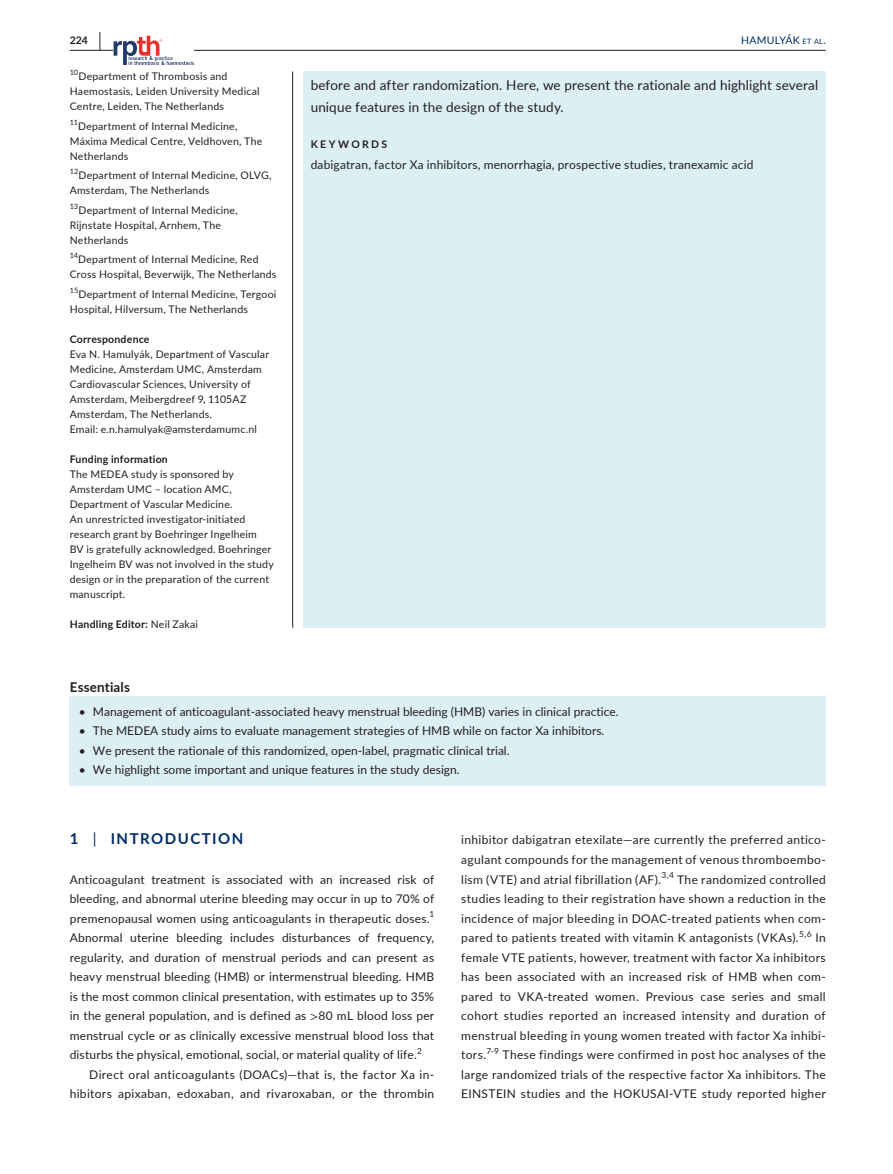
<style>
.page{position:relative;width:893px;height:1174px;background:#fff}
.page>*{position:absolute;margin:0;border:0;box-sizing:border-box;transform-origin:0 0}
.t1{font:700 15px "Lato";letter-spacing:.1em;color:#002c6b}
.t2{font:13.5px/22.5px "Lato";letter-spacing:.01em;color:#231f20}
.t3{font:700 13.5px "Lato";letter-spacing:.01em;color:#231f20}
.t4{font:12px/19.5px "Lato";color:#231f20;text-align:justify}
.t5{font:12px/19.5px "Lato";letter-spacing:.03em;color:#231f20;text-align:right}
.t6{font:10.5px/15px "Lato";letter-spacing:.02em;color:#231f20}
.t7{font:700 10.5px "Lato";letter-spacing:.02em;color:#231f20}
.t8{font:10.5px "Lato";letter-spacing:.02em;color:#002c6b}
.t9{font:700 10.5px "Lato";letter-spacing:.22em;color:#231f20}
.s1{font-size:19.5px}
.s2{font-size:7.35px}
.s3{font-weight:400}
.s4{font-family:"STIX"}
</style>
<div class="page">
<hr style="left:70px;top:50px;width:756px;height:1px;background:#231f20">
<svg style="left:114px;top:36px;width:80px;height:29px"></svg>
<div style="left:70px;top:696px;width:756px;height:31px;background:#dceff4"></div>
<div style="left:70px;top:716px;width:756px;height:30px;background:#dceff4"></div>
<div style="left:70px;top:735px;width:756px;height:31px;background:#dceff4"></div>
<div style="left:70px;top:755px;width:756px;height:30px;background:#dceff4"></div>
<div style="left:303px;top:72px;width:523px;height:108px;background:#dceff4"></div>
<div style="left:303px;top:179px;width:523px;height:449px;background:#dceff4"></div>
<hr style="left:292px;top:72px;width:1px;height:556px;background:#231f20">
<p class="t7" style="left:70px;top:33px;width:33px">224 <span class="s1">|</span></p>
<p class="t8" style="left:741px;top:33px;width:86px">HAMULYÁK <span class="s2">et al</span>.</p>
<p class="t6" style="left:70px;top:68px;width:191px"><sup>10</sup>Department of Thrombosis and<br>Haemostasis, Leiden University Medical<br>Centre, Leiden, The Netherlands</p>
<p class="t6" style="left:70px;top:118px;width:194px"><sup>11</sup>Department of Internal Medicine,<br>Máxima Medical Centre, Veldhoven, The<br>Netherlands</p>
<p class="t6" style="left:70px;top:167px;width:203px"><sup>12</sup>Department of Internal Medicine, OLVG,<br>Amsterdam, The Netherlands</p>
<p class="t6" style="left:70px;top:202px;width:170px"><sup>13</sup>Department of Internal Medicine,<br>Rijnstate Hospital, Arnhem, The<br>Netherlands</p>
<p class="t6" style="left:70px;top:251px;width:208px"><sup>14</sup>Department of Internal Medicine, Red<br>Cross Hospital, Beverwijk, The Netherlands</p>
<p class="t6" style="left:70px;top:286px;width:208px"><sup>15</sup>Department of Internal Medicine, Tergooi<br>Hospital, Hilversum, The Netherlands</p>
<p class="t7" style="left:70px;top:331px;width:81px">Correspondence</p>
<p class="t6" style="left:70px;top:346px;width:201px">Eva N. Hamulyák, Department of Vascular Medicine, Amsterdam UMC, Amsterdam Cardiovascular Sciences, University of Amsterdam, Meibergdreef 9, 1105AZ Amsterdam, The Netherlands.<br>Email: e.n.hamulyak@amsterdamumc.nl</p>
<p class="t7" style="left:70px;top:451px;width:100px">Funding information</p>
<p class="t6" style="left:70px;top:466px;width:206px">The MEDEA study is sponsored by Amsterdam UMC – location AMC, Department of Vascular Medicine.<br>An unrestricted investigator-initiated research grant by Boehringer Ingelheim<br>BV is gratefully acknowledged. Boehringer Ingelheim BV was not involved in the study design or in the preparation of the current manuscript.</p>
<p class="t7" style="left:70px;top:616px;width:130px">Handling Editor: <span class="s3">Neil Zakai</span></p>
<p class="t2" style="left:311px;top:73px;width:509px">before and after randomization. Here, we present the rationale and highlight several unique features in the design of the study.</p>
<p class="t9" style="left:311px;top:137px;width:78px">KEYWORDS</p>
<p class="t4" style="left:311px;top:155px;width:444px">dabigatran, factor Xa inhibitors, menorrhagia, prospective studies, tranexamic acid</p>
<p class="t3" style="left:70px;top:677px;width:62px">Essentials</p>
<p class="t4" style="left:79px;top:701px;width:541px">• Management of anticoagulant-associated heavy menstrual bleeding (HMB) varies in clinical practice.</p>
<p class="t4" style="left:79px;top:721px;width:527px">• The MEDEA study aims to evaluate management strategies of HMB while on factor Xa inhibitors.</p>
<p class="t4" style="left:79px;top:740px;width:432px">• We present the rationale of this randomized, open-label, pragmatic clinical trial.</p>
<p class="t4" style="left:79px;top:760px;width:382px">• We highlight some important and unique features in the study design.</p>
<p class="t1" style="left:70px;top:828px;width:175px">1 <span class="s3">|</span> INTRODUCTION</p>
<p class="t4" style="left:70px;top:869px;width:366px">Anticoagulant treatment is associated with an increased risk of bleeding, and abnormal uterine bleeding may occur in up to 70% of premenopausal women using anticoagulants in therapeutic doses.<sup>1<br></sup>Abnormal uterine bleeding includes disturbances of frequency, regularity, and duration of menstrual periods and can present as heavy menstrual bleeding (HMB) or intermenstrual bleeding. HMB is the most common clinical presentation, with estimates up to 35% in the general population, and is defined as <span class="s4">&gt;</span>80 mL blood loss per menstrual cycle or as clinically excessive menstrual blood loss that disturbs the physical, emotional, social, or material quality of life.<sup>2</sup></p>
<p class="t5" style="left:70px;top:1064px;width:366px">Direct oral anticoagulants (DOACs)—that is, the factor Xa in&shy;hibitors apixaban, edoxaban, and rivaroxaban, or the thrombin</p>
<p class="t4" style="left:461px;top:830px;width:366px">inhibitor dabigatran etexilate—are currently the preferred antico&shy;agulant compounds for the management of venous thromboembo&shy;lism (VTE) and atrial fibrillation (AF).<sup>3,4</sup> The randomized controlled studies leading to their registration have shown a reduction in the incidence of major bleeding in DOAC-treated patients when com&shy;pared to patients treated with vitamin K antagonists (VKAs).<sup>5,6</sup> In female VTE patients, however, treatment with factor Xa inhibitors has been associated with an increased risk of HMB when com&shy;pared to VKA-treated women. Previous case series and small cohort studies reported an increased intensity and duration of menstrual bleeding in young women treated with factor Xa inhibi&shy;tors.<sup>7-9</sup> These findings were confirmed in post hoc analyses of the large randomized trials of the respective factor Xa inhibitors. The EINSTEIN studies and the HOKUSAI-VTE study reported higher</p>
</div>
